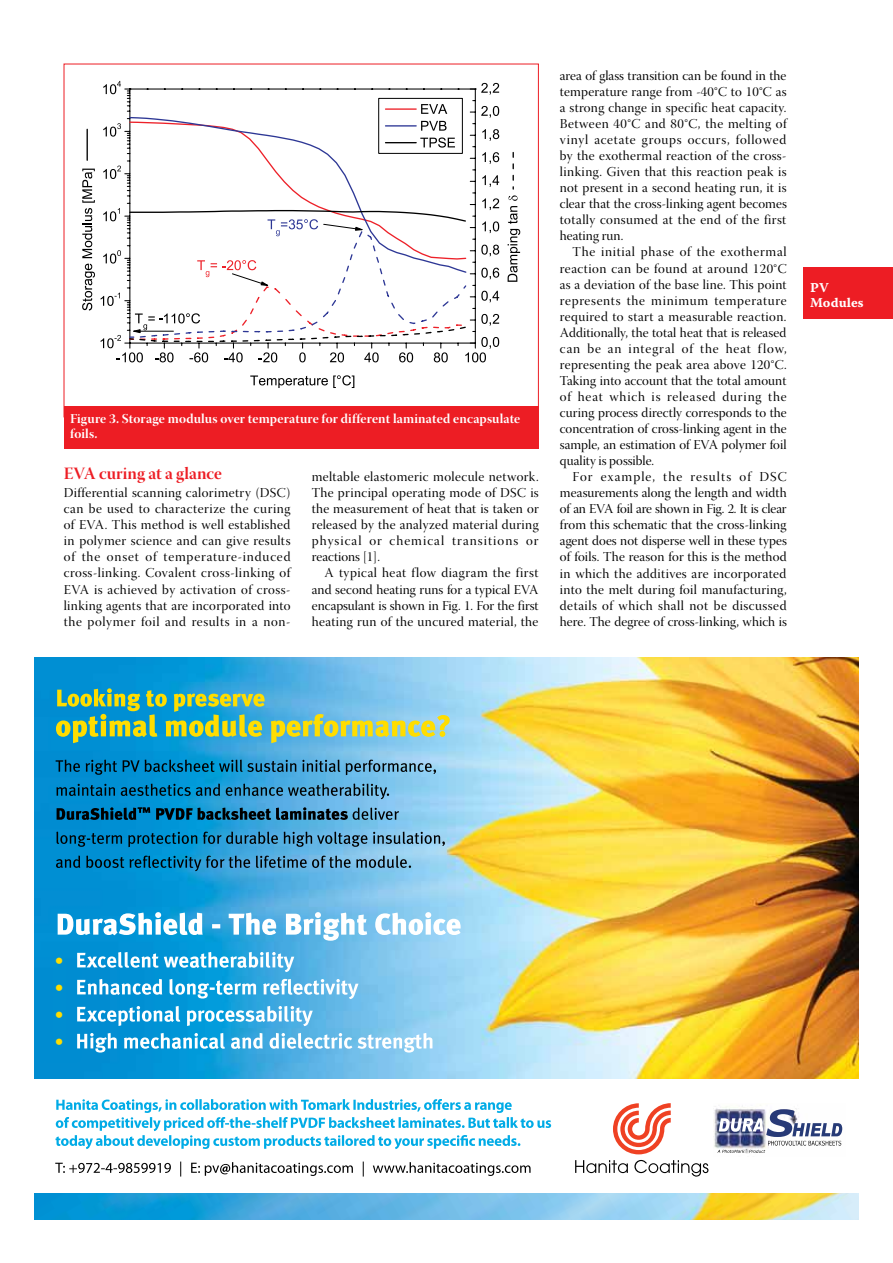
<style>
.page{position:relative;width:893px;height:1263px;background:#fff}
.page>*{position:absolute;margin:0;border:0;box-sizing:border-box;transform-origin:0 0}
.t1{font:700 24px/27px "Myriad Pro";color:#fd0;text-align:justify}
.t2{font:17.25px "Warnock Pro Bold Disp";letter-spacing:.005em;color:#ed1d24}
.t3{font:13.5px/16px "Warnock Pro Disp";letter-spacing:.02em;color:#000;text-align:justify}
.t4{font:13.5px/15.8px "Warnock Pro Bold Disp";letter-spacing:.01em;color:#fff}
.t5{font:13.5px/15px "Warnock Pro Bold Capt";letter-spacing:.005em;color:#fff}
</style>
<div class="page">
<div style="left:804px;top:268px;width:89px;height:51px;background:#ed1d24"></div>
<img style="left:34px;top:658px;width:825px;height:420px">
<img style="left:34px;top:1193px;width:825px;height:26px">
<svg style="left:613px;top:1103px;width:58px;height:51px"></svg>
<svg style="left:575px;top:1160px;width:53px;height:13px"></svg>
<svg style="left:634px;top:1160px;width:74px;height:16px"></svg>
<img style="left:713px;top:1105px;width:130px;height:49px">
<img style="left:717px;top:1150px;width:48px;height:3px">
<img style="left:794px;top:1123px;width:48px;height:13px">
<img style="left:719px;top:1118px;width:44px;height:14px">
<img style="left:766px;top:1109px;width:28px;height:28px">
<img style="left:775px;top:1140px;width:66px;height:5px">
<div style="left:34px;top:933px;width:47px;height:130px;background:#008cd1"></div>
<svg style="left:56px;top:688px;width:394px;height:55px"></svg>
<svg style="left:56px;top:855px;width:355px;height:16px"></svg>
<svg style="left:56px;top:831px;width:389px;height:16px"></svg>
<svg style="left:57px;top:807px;width:342px;height:13px"></svg>
<svg style="left:56px;top:783px;width:333px;height:16px"></svg>
<svg style="left:56px;top:759px;width:380px;height:16px"></svg>
<svg style="left:77px;top:1033px;width:355px;height:19px"></svg>
<svg style="left:77px;top:1006px;width:236px;height:20px"></svg>
<svg style="left:77px;top:979px;width:281px;height:20px"></svg>
<svg style="left:77px;top:952px;width:217px;height:20px"></svg>
<svg style="left:58px;top:912px;width:403px;height:29px"></svg>
<svg style="left:55px;top:1161px;width:476px;height:15px"></svg>
<svg style="left:56px;top:1099px;width:495px;height:50px"></svg>
<svg style="left:82px;top:264px;width:13px;height:46px"></svg>
<svg style="left:82px;top:169px;width:13px;height:89px"></svg>
<svg style="left:250px;top:375px;width:104px;height:13px"></svg>
<hr style="left:87px;top:129px;width:1px;height:31px;background:#000">
<svg style="left:508px;top:195px;width:12px;height:87px"></svg>
<svg style="left:101px;top:81px;width:398px;height:281px"></svg>
<div style="left:64px;top:406px;width:475px;height:43px;background:#ed1d24"></div>
<p class="t4" style="left:70px;top:410px;width:452px">Figure 3. Storage modulus over temperature for different laminated encapsulate foils.</p>
<p class="t2" style="left:64px;top:463px;width:160px">EVA curing at a glance</p>
<p class="t3" style="left:64px;top:486px;width:228px">Differential scanning calorimetry (DSC) can be used to characterize the curing of EVA. This method is well established in polymer science and can give results of the onset of temperature-induced cross-linking. Covalent cross-linking of EVA is achieved by activation of cross&shy;linking agents that are incorporated into the polymer foil and results in a non-</p>
<p class="t3" style="left:312px;top:470px;width:228px">meltable elastomeric molecule network.<br>The principal operating mode of DSC is the measurement of heat that is taken or released by the analyzed material during physical or chemical transitions or reactions [1].</p>
<p class="t3" style="left:312px;top:567px;width:228px;text-indent:13px">A typical heat flow diagram the first and second heating runs for a typical EVA encapsulant is shown in Fig. 1. For the first heating run of the uncured material, the</p>
<p class="t3" style="left:560px;top:69px;width:228px">area of glass transition can be found in the temperature range from -40°C to 10°C as a strong change in specific heat capacity.<br>Between 40°C and 80°C, the melting of vinyl acetate groups occurs, followed by the exothermal reaction of the cross&shy;linking. Given that this reaction peak is not present in a second heating run, it is clear that the cross-linking agent becomes totally consumed at the end of the first heating run.</p>
<p class="t3" style="left:560px;top:246px;width:228px;text-indent:13px">The initial phase of the exothermal reaction can be found at around 120°C as a deviation of the base line. This point represents the minimum temperature required to start a measurable reaction.<br>Additionally, the total heat that is released can be an integral of the heat flow, representing the peak area above 120°C.<br>Taking into account that the total amount of heat which is released during the curing process directly corresponds to the concentration of cross-linking agent in the sample, an estimation of EVA polymer foil quality is possible.</p>
<p class="t3" style="left:560px;top:470px;width:228px;text-indent:13px">For example, the results of DSC measurements along the length and width of an EVA foil are shown in Fig. 2. It is clear from this schematic that the cross-linking agent does not disperse well in these types of foils. The reason for this is the method in which the additives are incorporated into the melt during foil manufacturing, details of which shall not be discussed here. The degree of cross-linking, which is</p>
<p class="t5" style="left:810px;top:280px;width:55px">PV<br>Modules</p>
<h1 class="t1" style="left:55px;top:945px;width:10px">• • • •</h1>
</div>
